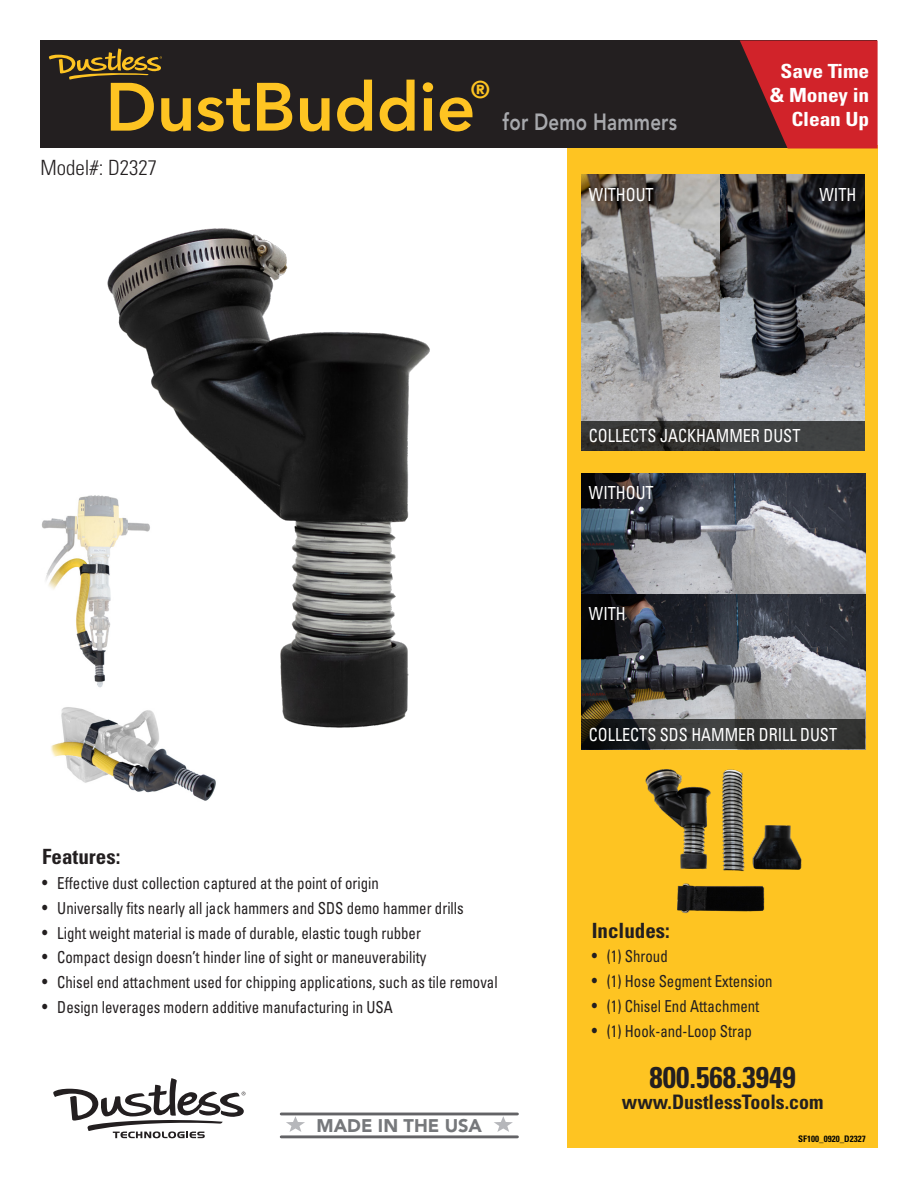
<style>
.page{position:relative;width:918px;height:1188px;background:#fff}
.page>*{position:absolute;margin:0;border:0;box-sizing:border-box;transform-origin:0 0}
.Features_Heading{font:800 67.5px "Avenir LT Std";color:#fec422}
.t1{font:700 condensed 30px "Univers LT Std";color:#231f20}
.Features_Heading-2{font:800 24px "Avenir LT Std";color:#fec422}
.Features_Heading-3{font:800 23.25px "Avenir LT Std";letter-spacing:.01em;color:#a8a9ad;scale:.8 1}
.Features_Heading-4{font:700 condensed 21px "Univers LT Std";color:#231f20}
.Features_Heading-5{font:300 condensed 21px "Univers LT Std";color:#231f20}
.t2{font:700 condensed 19.95px "Univers LT Std";color:#231f20}
.t3{font:700 condensed 19.5px/24px "Univers LT Std";letter-spacing:-.005em;color:#fff;text-align:right;scale:1.1 1}
.t4{font:900 18.15px "Avenir LT Std";color:#76787b}
.Bullet_Text{font:condensed 18px "Univers LT Std";color:#fff;scale:.9 1}
.Bullet_Text-2{font:condensed 16.5px "Univers LT Std";color:#231f20;scale:.9 1}
.Model{font:700 condensed 9px "Univers LT Std";color:#040503}
.s1{font-size:18px}
</style>
<div class="page">
<img style="left:107px;top:228px;width:323px;height:500px">
<img style="left:51px;top:689px;width:183px;height:112px">
<img style="left:42px;top:493px;width:130px;height:202px">
<div style="left:567px;top:146px;width:311px;height:1002px;background:#fec422"></div>
<img style="left:581px;top:474px;width:284px;height:246px">
<img style="left:581px;top:175px;width:284px;height:246px">
<svg style="left:581px;top:720px;width:284px;height:29px;background:#2d2f2e"></svg>
<svg style="left:581px;top:421px;width:284px;height:30px;background:#383938"></svg>
<div style="left:40px;top:40px;width:838px;height:108px;background:#231f20"></div>
<svg style="left:53px;top:1078px;width:192px;height:60px"></svg>
<svg style="left:48px;top:48px;width:114px;height:32px"></svg>
<svg style="left:740px;top:40px;width:138px;height:108px"></svg>
<img style="left:645px;top:769px;width:157px;height:144px">
<svg style="left:494px;top:1116px;width:19px;height:16px"></svg>
<svg style="left:286px;top:1116px;width:19px;height:16px"></svg>
<hr style="left:281px;top:1135px;width:236px;height:3px;background:#636366">
<hr style="left:281px;top:1113px;width:236px;height:2px;background:#636366">
<p class="Features_Heading" style="left:105px;top:67px;width:372px">DustBuddie</p>
<p class="Features_Heading-2" style="left:471px;top:75px;width:21px">®</p>
<p class="Features_Heading-5" style="left:40px;top:155px;width:118px">Model#: D2327</p>
<p class="Features_Heading-3" style="left:503px;top:109px;width:219px">for Demo Hammers</p>
<p class="Bullet_Text" style="left:589px;top:183px;width:74px">WITHOUT</p>
<p class="t3" style="left:770px;top:59px;width:92px">Save Time &amp; Money in<br>Clean Up</p>
<p class="Bullet_Text" style="left:820px;top:183px;width:43px">WITH</p>
<p class="Bullet_Text" style="left:589px;top:425px;width:237px">COLLECTS JACKHAMMER DUST</p>
<p class="Bullet_Text" style="left:589px;top:482px;width:74px">WITHOUT</p>
<p class="Bullet_Text" style="left:589px;top:602px;width:43px">WITH</p>
<p class="Bullet_Text" style="left:589px;top:723px;width:277px">COLLECTS SDS HAMMER DRILL DUST</p>
<p class="Features_Heading-4" style="left:42px;top:844px;width:80px">Features:</p>
<p class="Bullet_Text-2" style="left:42px;top:873px;width:376px"><span class="s1">•</span> Effective dust collection captured at the point of origin</p>
<p class="Bullet_Text-2" style="left:42px;top:897px;width:470px"><span class="s1">•</span> Universally fits nearly all jack hammers and SDS demo hammer drills</p>
<p class="Bullet_Text-2" style="left:42px;top:922px;width:422px"><span class="s1">•</span> Light weight material is made of durable, elastic tough rubber</p>
<p class="Bullet_Text-2" style="left:42px;top:947px;width:428px"><span class="s1">•</span> Compact design doesn’t hinder line of sight or maneuverability</p>
<p class="Bullet_Text-2" style="left:42px;top:972px;width:508px"><span class="s1">•</span> Chisel end attachment used for chipping applications, such as tile removal</p>
<p class="Bullet_Text-2" style="left:42px;top:997px;width:391px"><span class="s1">•</span> Design leverages modern additive manufacturing in USA</p>
<p class="t4" style="left:317px;top:1115px;width:167px">MADE IN THE USA</p>
<p class="Features_Heading-4" style="left:592px;top:917px;width:80px">Includes:</p>
<p class="Bullet_Text-2" style="left:592px;top:946px;width:86px"><span class="s1">•</span> (1) Shroud</p>
<p class="Bullet_Text-2" style="left:592px;top:971px;width:202px"><span class="s1">•</span> (1) Hose Segment Extension</p>
<p class="Bullet_Text-2" style="left:592px;top:996px;width:188px"><span class="s1">•</span> (1) Chisel End Attachment</p>
<p class="Bullet_Text-2" style="left:592px;top:1021px;width:179px"><span class="s1">•</span> (1) Hook-and-Loop Strap</p>
<p class="t1" style="left:649px;top:1059px;width:148px">800.568.3949</p>
<p class="t2" style="left:622px;top:1090px;width:203px">www.DustlessTools.com</p>
<p class="Model" style="left:798px;top:1133px;width:69px">SF100_0920_D2327</p>
</div>
